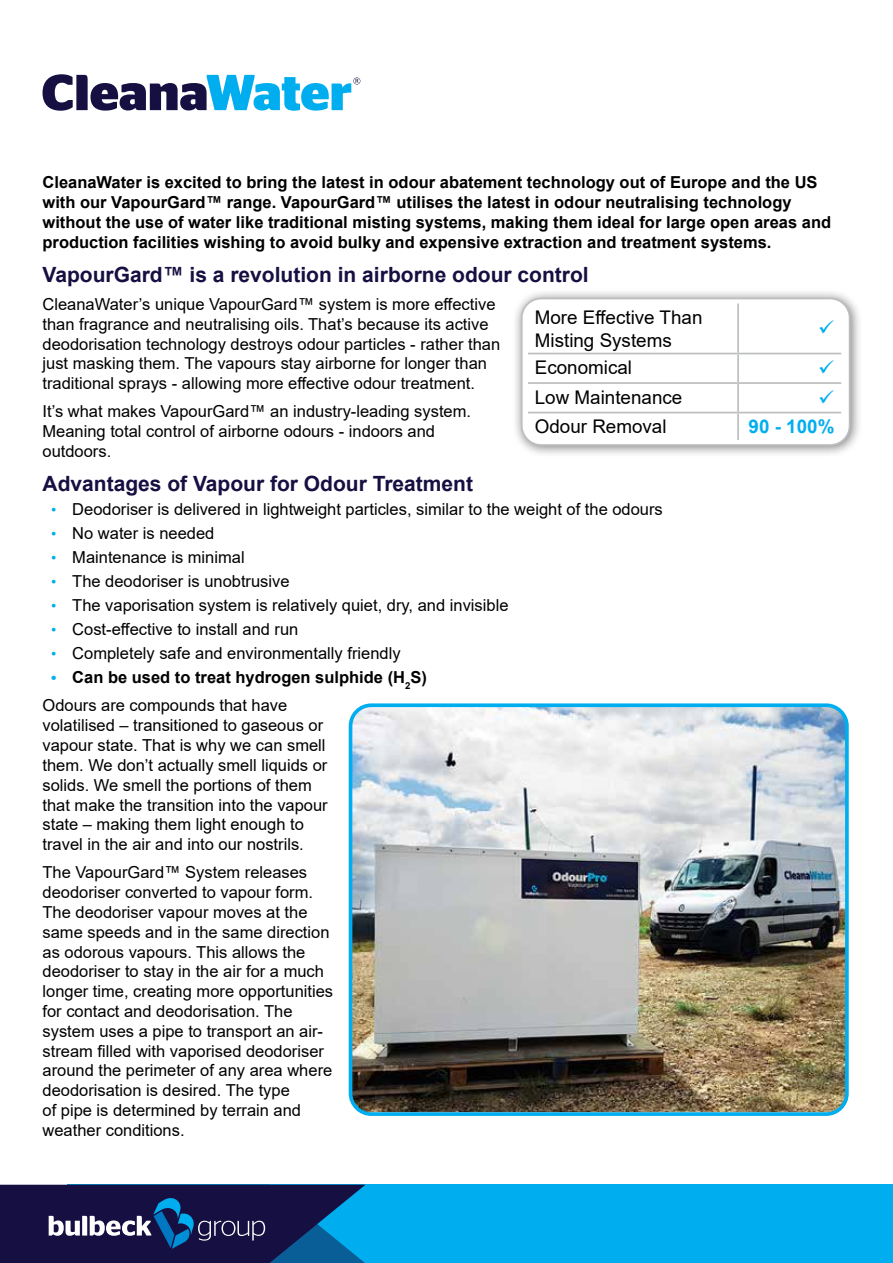
<style>
.page{position:relative;width:893px;height:1263px;background:#fff}
.page>*{position:absolute;margin:0;border:0;box-sizing:border-box;transform-origin:0 0}
.t1{font:700 21px "Arial";color:#160f41}
.t2{font:18.75px/22.6px "Arial";color:#000}
.t3{font:700 18.75px "Arial";color:#00aeef}
.t4{font:16.5px/19.8px "Arial";color:#000}
.t5{font:700 16.5px/19.8px "Arial";color:#000}
.s1{font-size:15px;color:#00aeef}
.s2{font-weight:400}
</style>
<div class="page">
<svg style="left:43px;top:74px;width:317px;height:37px"></svg>
<div style="left:67px;top:1185px;width:826px;height:78px;background:#00aeef"></div>
<svg style="left:0;top:1185px;width:365px;height:78px;background:#1e2e60"></svg>
<img style="left:354px;top:708px;width:490px;height:403px">
<div style="left:349px;top:703px;width:500px;height:413px;border:4px solid #00aeef;border-radius:21px"></div>
<div style="left:512px;top:289px;width:350px;height:169px;background:#000;opacity:.5"></div>
<div style="left:522px;top:298px;width:328px;height:147px;background:#fff;border-radius:19px"></div>
<hr style="left:737px;top:304px;width:2px;height:49px;background:#bcbec0">
<hr style="left:528px;top:353px;width:210px;height:1px;background:#bcbec0">
<hr style="left:738px;top:353px;width:103px;height:1px;background:#bcbec0">
<hr style="left:737px;top:354px;width:2px;height:28px;background:#bcbec0">
<hr style="left:528px;top:382px;width:210px;height:2px;background:#bcbec0">
<hr style="left:738px;top:382px;width:103px;height:2px;background:#bcbec0">
<hr style="left:737px;top:384px;width:2px;height:28px;background:#bcbec0">
<hr style="left:528px;top:412px;width:210px;height:1px;background:#bcbec0">
<hr style="left:738px;top:412px;width:103px;height:1px;background:#bcbec0">
<hr style="left:737px;top:413px;width:2px;height:27px;background:#bcbec0">
<div style="left:521px;top:298px;width:329px;height:148px;border:2px solid #bcbec0;border-radius:19px"></div>
<p class="t5" style="left:43px;top:173px;width:790px">CleanaWater is excited to bring the latest in odour abatement technology out of Europe and the US with our VapourGard™ range. VapourGard™ utilises the latest in odour neutralising technology without the use of water like traditional misting systems, making them ideal for large open areas and production facilities wishing to avoid bulky and expensive extraction and treatment systems.</p>
<p class="t1" style="left:43px;top:259px;width:548px">VapourGard™ is a revolution in airborne odour control</p>
<p class="t4" style="left:43px;top:294px;width:459px">CleanaWater’s unique VapourGard™ system is more effective than fragrance and neutralising oils. That’s because its active deodorisation technology destroys odour particles - rather than just masking them. The vapours stay airborne for longer than traditional sprays - allowing more effective odour treatment.</p>
<p class="t4" style="left:43px;top:402px;width:430px">It’s what makes VapourGard™ an industry-leading system.<br>Meaning total control of airborne odours - indoors and outdoors.</p>
<p class="t1" style="left:43px;top:469px;width:432px">Advantages of Vapour for Odour Treatment</p>
<p class="t4" style="left:51px;top:499px;width:613px"><span class="s1">•</span> Deodoriser is delivered in lightweight particles, similar to the weight of the odours</p>
<p class="t4" style="left:51px;top:523px;width:165px"><span class="s1">•</span> No water is needed</p>
<p class="t4" style="left:51px;top:547px;width:195px"><span class="s1">•</span> Maintenance is minimal</p>
<p class="t4" style="left:51px;top:571px;width:240px"><span class="s1">•</span> The deodoriser is unobtrusive</p>
<p class="t4" style="left:51px;top:595px;width:459px"><span class="s1">•</span> The vaporisation system is relatively quiet, dry, and invisible</p>
<p class="t4" style="left:51px;top:619px;width:249px"><span class="s1">•</span> Cost-effective to install and run</p>
<p class="t4" style="left:51px;top:643px;width:351px"><span class="s1">•</span> Completely safe and environmentally friendly</p>
<p class="t5" style="left:43px;top:663px;width:386px;line-height:28.3px;text-indent:9px"><span class="s1">•</span> Can be used to treat hydrogen sulphide (H<sub>2</sub>S)<br><span class="s2">Odours are compounds that have</span></p>
<p class="t4" style="left:43px;top:715px;width:287px">volatilised – transitioned to gaseous or vapour state. That is why we can smell them. We don’t actually smell liquids or solids. We smell the portions of them that make the transition into the vapour state – making them light enough to travel in the air and into our nostrils.</p>
<p class="t4" style="left:43px;top:862px;width:292px">The VapourGard™ System releases deodoriser converted to vapour form.<br>The deodoriser vapour moves at the same speeds and in the same direction as odorous vapours. This allows the deodoriser to stay in the air for a much longer time, creating more opportunities for contact and deodorisation. The system uses a pipe to transport an air&shy;stream filled with vaporised deodoriser around the perimeter of any area where deodorisation is desired. The type<br>of pipe is determined by terrain and weather conditions.</p>
<p class="t2" style="left:535px;top:306px;width:169px">More Effective Than<br>Misting Systems</p>
<p class="t2" style="left:535px;top:356px;width:99px">Economical</p>
<p class="t2" style="left:535px;top:386px;width:149px">Low Maintenance</p>
<p class="t2" style="left:535px;top:415px;width:133px">Odour Removal</p>
<p class="t3" style="left:749px;top:413px;width:87px">90 - 100%</p>
</div>
